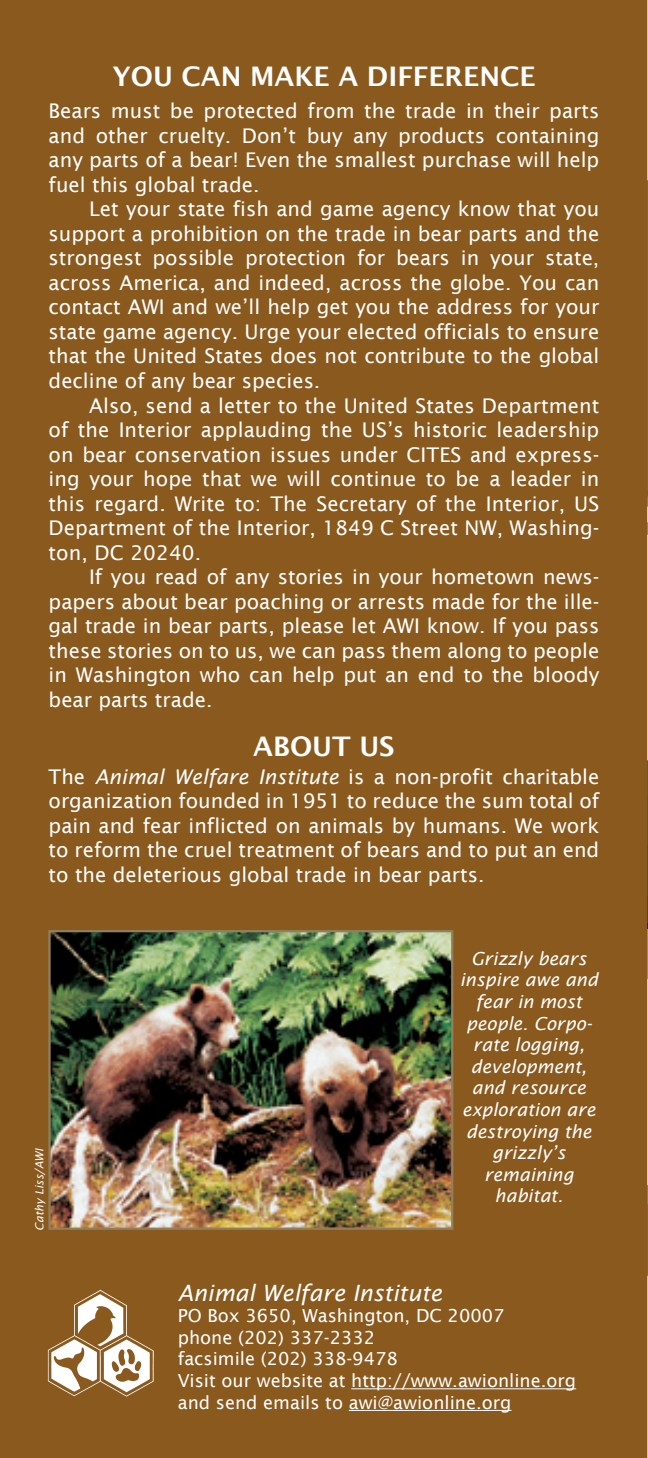
<style>
.page{position:relative;width:648px;height:1458px;background:#8a591e}
.page>*{position:absolute;margin:0;border:0;box-sizing:border-box;transform-origin:0 0}
.Heading_5{font:600 27px "Lucida Sans";color:#fff}
.t1{font:italic 22.5px "Lucida Sans";color:#fff}
.Body_Text{font:20.25px/24.5px "Lucida Sans";color:#fff;text-align:justify}
.Body_Text_2{font:20.25px/24.5px "Lucida Sans";color:#fff;text-align:justify}
.t2{font:18px/21.6px "Lucida Sans";color:#fff}
.Body_Text_2-2{font:italic 18px/21.6px "Lucida Sans";color:#fff;text-align:center}
.Body_Text_2-3{font:italic 11.25px "Lucida Sans";color:#fff}
.s1{font-style:italic}
</style>
<div class="page">
<img style="left:51px;top:933px;width:399px;height:294px">
<div style="left:48px;top:930px;width:405px;height:300px;border:2px solid #917f5d"></div>
<hr style="left:647px;top:0;width:1px;height:1458px;background:#cdc1af">
<svg style="left:647px;top:180px;width:1px;height:1096px"></svg>
<hr style="left:351px;top:1388px;width:225px;height:1px;background:#fff">
<hr style="left:349px;top:1410px;width:162px;height:1px;background:#fff">
<img style="left:47px;top:1290px;width:107px;height:107px">
<p class="Heading_5" style="left:112px;top:61px;width:425px">YOU CAN MAKE A DIFFERENCE</p>
<p class="Body_Text" style="left:49px;top:99px;width:552px">Bears must be protected from the trade in their parts and other cruelty. Don’t buy any products containing any parts of a bear! Even the smallest purchase will help fuel this global trade.</p>
<p class="Body_Text" style="left:49px;top:197px;width:552px;text-indent:40px">Let your state fish and game agency know that you support a prohibition on the trade in bear parts and the strongest possible protection for bears in your state, across America, and indeed, across the globe. You can contact AWI and we’ll help get you the address for your state game agency. Urge your elected officials to ensure that the United States does not contribute to the global decline of any bear species.</p>
<p class="Body_Text" style="left:49px;top:393px;width:552px;text-indent:40px">Also, send a letter to the United States Department of the Interior applauding the US’s historic leadership on bear conservation issues under CITES and express&shy;ing your hope that we will continue to be a leader in this regard. Write to: The Secretary of the Interior, US Department of the Interior, 1849 C Street NW, Washing&shy;ton, DC 20240.</p>
<p class="Body_Text_2" style="left:49px;top:565px;width:552px;text-indent:40px">If you read of any stories in your hometown news&shy;papers about bear poaching or arrests made for the ille&shy;gal trade in bear parts, please let AWI know. If you pass these stories on to us, we can pass them along to people in Washington who can help put an end to the bloody bear parts trade.</p>
<p class="Heading_5" style="left:253px;top:731px;width:143px">ABOUT US</p>
<p class="Body_Text" style="left:49px;top:764px;width:552px">The <span class="s1">Animal Welfare Institute</span> is a non-profit charitable organization founded in 1951 to reduce the sum total of pain and fear inflicted on animals by humans. We work to reform the cruel treatment of bears and to put an end to the deleterious global trade in bear parts.</p>
<p class="Body_Text_2-3" style="left:33px;top:1231px;width:84px;rotate:-90deg">Cathy Liss/AWI</p>
<p class="Body_Text_2-2" style="left:460px;top:948px;width:140px">Grizzly bears inspire awe and fear in most people. Corpo&shy;rate logging, development, and resource exploration are destroying the grizzly’s remaining habitat.</p>
<p class="t1" style="left:178px;top:1280px;width:266px">Animal Welfare Institute</p>
<p class="t2" style="left:178px;top:1305px;width:400px">PO Box 3650, Washington, DC 20007<br>phone (202) 337-2332<br>facsimile (202) 338-9478<br>Visit our website at http://www.awionline.org and send emails to awi@awionline.org</p>
</div>
